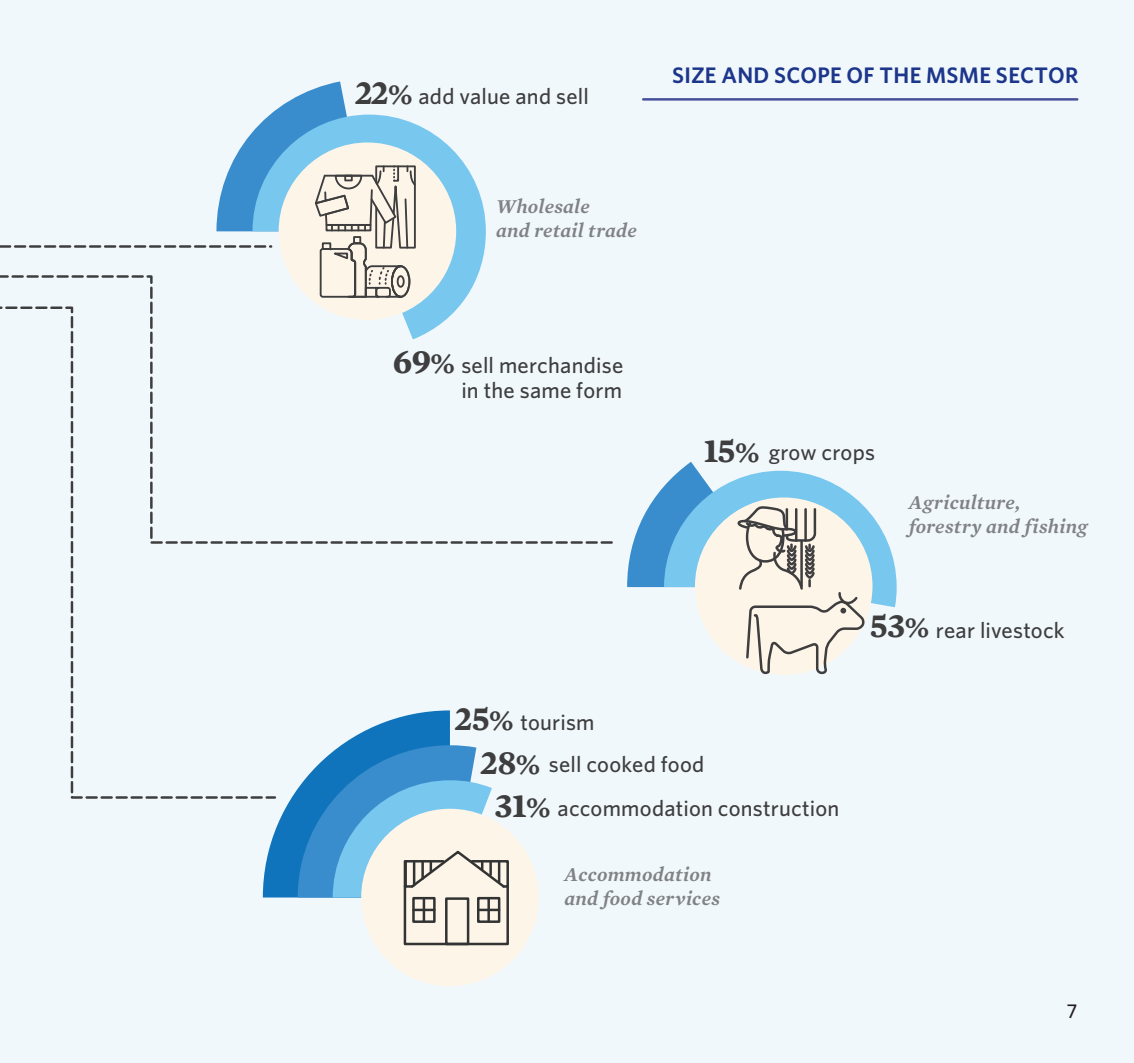
<style>
.page{position:relative;width:1134px;height:1063px;background:#f1f8fc}
.page>*{position:absolute;margin:0;border:0;box-sizing:border-box;transform-origin:0 0}
.t1{font:700 35px "Mercury Text G1";letter-spacing:-.025em;color:#3e3e3f}
.t2{font:500 22.5px/25px "Whitney";letter-spacing:.01em;color:#3e3e3f}
.t3{font:600 22.5px "Whitney HTF";letter-spacing:.015em;color:#1c368b}
.t4{font:italic 600 20px/24px "Mercury Text G1";letter-spacing:.01em;color:#808285}
.t5{font:500 20px "Whitney HTF";color:#231f20}
.s1{font-size:30px}
.s2{font-family:"Mercury Text G1";font-weight:700;font-size:35px}
.s3{font-family:"Mercury Text G1";font-weight:700;font-size:30px}
</style>
<div class="page">
<svg style="left:627px;top:462px;width:270px;height:213px"></svg>
<svg style="left:150px;top:301px;width:463px;height:243px"></svg>
<svg style="left:0;top:305px;width:277px;height:494px"></svg>
<svg style="left:252px;top:125px;width:234px;height:214px"></svg>
<div style="left:279px;top:143px;width:177px;height:177px;background:#fef5e9;border-radius:50%"></div>
<svg style="left:0;top:81px;width:417px;height:218px"></svg>
<div style="left:361px;top:809px;width:178px;height:177px;background:#fef5e9;border-radius:50%"></div>
<div style="left:404px;top:885px;width:105px;height:60px;border:2px solid #323333"></div>
<div style="left:445px;top:897px;width:24px;height:48px;border:2px solid #323333"></div>
<div style="left:477px;top:897px;width:23px;height:26px;border:2px solid #323333"></div>
<hr style="left:487px;top:899px;width:3px;height:22px;background:#323333">
<hr style="left:478px;top:909px;width:21px;height:2px;background:#323333">
<div style="left:412px;top:897px;width:24px;height:26px;border:2px solid #323333"></div>
<hr style="left:423px;top:899px;width:2px;height:22px;background:#323333">
<hr style="left:413px;top:909px;width:21px;height:2px;background:#323333">
<svg style="left:263px;top:710px;width:246px;height:188px"></svg>
<hr style="left:498px;top:861px;width:2px;height:21px;background:#323333">
<hr style="left:643px;top:98px;width:434px;height:3px;background:#47529b">
<h1 class="t1" style="left:355px;top:71px;width:59px">22<span class="s1">%</span></h1>
<p class="t2" style="left:418px;top:84px;width:172px">add value and sell</p>
<p class="t3" style="left:672px;top:61px;width:408px">SIZE AND SCOPE OF THE MSME SECTOR</p>
<p class="t4" style="left:496px;top:194px;width:142px">Wholesale<br>and retail trade</p>
<h1 class="t1" style="left:393px;top:339px;width:64px">69<span class="s1">%</span></h1>
<p class="t2" style="left:461px;top:352px;width:163px">sell merchandise in the same form</p>
<p class="t2" style="left:455px;top:709px;width:141px"><span class="s2">25</span><span class="s3">%</span> tourism</p>
<h1 class="t1" style="left:704px;top:429px;width:57px">15<span class="s1">%</span></h1>
<p class="t2" style="left:769px;top:439px;width:108px">grow crops</p>
<p class="t4" style="left:909px;top:490px;width:180px">Agriculture, forestry and fishing</p>
<h1 class="t1" style="left:870px;top:604px;width:61px">53<span class="s1">%</span></h1>
<p class="t2" style="left:936px;top:617px;width:130px">rear livestock</p>
<h1 class="t1" style="left:481px;top:741px;width:61px">28<span class="s1">%</span></h1>
<p class="t2" style="left:549px;top:751px;width:157px">sell cooked food</p>
<h1 class="t1" style="left:495px;top:783px;width:57px">31<span class="s1">%</span></h1>
<p class="t2" style="left:558px;top:795px;width:283px">accommodation construction</p>
<p class="t4" style="left:564px;top:862px;width:157px">Accommodation and food services</p>
<p class="t5" style="left:1067px;top:998px;width:12px">7</p>
</div>
